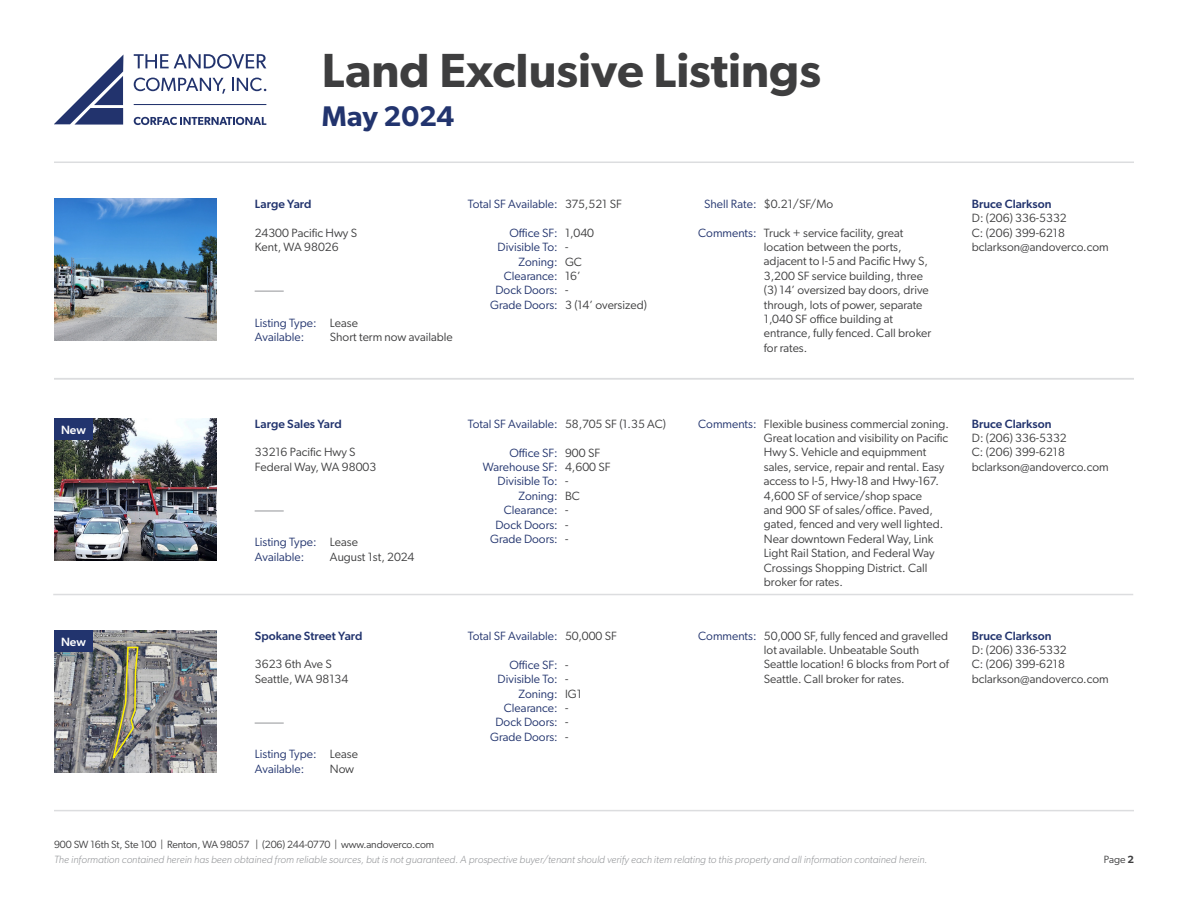
<style>
.page{position:relative;width:1188px;height:918px;background:#fff}
.page>*{position:absolute;margin:0;border:0;box-sizing:border-box;transform-origin:0 0}
.t1{font:600 48px "Gibson";color:#3e3e3f}
.t2{font:600 28.5px "Gibson";color:#22346e}
.t3{font:12px/14.4px "Gibson";color:#3e3e3f}
.t4{font:12px "Gibson";color:#22346e}
.t5{font:500 12px "Gibson";color:#22346e}
.t6{font:500 12px "Gibson";letter-spacing:-.005em;color:#fff}
.t7{font:italic 300 10.5px "Gibson";color:#939598}
.t8{font:10.5px "Gibson";letter-spacing:-.01em;color:#3e3e3f}
.s1{font-weight:600}
</style>
<div class="page">
<svg style="left:54px;top:55px;width:69px;height:70px"></svg>
<svg style="left:134px;top:54px;width:132px;height:15px"></svg>
<hr style="left:134px;top:104px;width:132px;height:1px;background:#22336d">
<svg style="left:134px;top:117px;width:132px;height:8px"></svg>
<svg style="left:134px;top:78px;width:91px;height:16px"></svg>
<svg style="left:232px;top:78px;width:34px;height:13px"></svg>
<hr style="left:54px;top:162px;width:1080px;height:1px;background:#dcdddf">
<hr style="left:54px;top:810px;width:1080px;height:1px;background:#dcdddf">
<hr style="left:54px;top:378px;width:1080px;height:1px;background:#dcdddf">
<img style="left:55px;top:198px;width:162px;height:143px">
<svg style="left:255px;top:291px;width:29px;height:1px"></svg>
<img style="left:55px;top:418px;width:162px;height:143px">
<svg style="left:255px;top:511px;width:29px;height:1px"></svg>
<hr style="left:53px;top:594px;width:1080px;height:1px;background:#dcdddf">
<div style="left:54px;top:418px;width:39px;height:22px;background:#22346e"></div>
<img style="left:55px;top:630px;width:162px;height:143px">
<svg style="left:255px;top:723px;width:29px;height:1px"></svg>
<img style="left:110px;top:646px;width:29px;height:120px">
<div style="left:54px;top:630px;width:39px;height:22px;background:#22346e"></div>
<p class="t6" style="left:61px;top:422px;width:26px">New</p>
<p class="t6" style="left:61px;top:634px;width:26px">New</p>
<h1 class="t1" style="left:322px;top:42px;width:501px">Land Exclusive Listings</h1>
<h2 class="t2" style="left:322px;top:100px;width:134px">May 2024</h2>
<p class="t5" style="left:255px;top:196px;width:58px">Large Yard</p>
<p class="t3" style="left:255px;top:225px;width:104px">24300 Pacific Hwy S</p>
<p class="t3" style="left:255px;top:239px;width:85px">Kent, WA 98026</p>
<p class="t4" style="left:255px;top:315px;width:63px">Listing Type:</p>
<p class="t4" style="left:255px;top:330px;width:51px">Available:</p>
<p class="t3" style="left:330px;top:315px;width:30px">Lease</p>
<p class="t3" style="left:330px;top:329px;width:124px">Short term now available</p>
<p class="t4" style="left:468px;top:197px;width:91px">Total SF Available:</p>
<p class="t4" style="left:509px;top:225px;width:50px">Office SF:</p>
<p class="t4" style="left:498px;top:240px;width:62px">Divisible To:</p>
<p class="t4" style="left:519px;top:254px;width:41px">Zoning:</p>
<p class="t4" style="left:504px;top:269px;width:55px">Clearance:</p>
<p class="t4" style="left:495px;top:283px;width:64px">Dock Doors:</p>
<p class="t4" style="left:490px;top:297px;width:69px">Grade Doors:</p>
<p class="t3" style="left:565px;top:196px;width:58px">375,521 SF</p>
<p class="t3" style="left:565px;top:225px;width:31px">1,040</p>
<p class="t3" style="left:565px;top:240px;width:5px">-</p>
<p class="t3" style="left:565px;top:254px;width:18px">GC</p>
<p class="t3" style="left:565px;top:268px;width:17px">16’</p>
<p class="t3" style="left:565px;top:283px;width:5px">-</p>
<p class="t3" style="left:565px;top:297px;width:83px">3 (14’ oversized)</p>
<p class="t4" style="left:704px;top:196px;width:54px">Shell Rate:</p>
<p class="t4" style="left:698px;top:225px;width:60px">Comments:</p>
<p class="t3" style="left:764px;top:196px;width:71px">$0.21/SF/Mo</p>
<p class="t3" style="left:764px;top:225px;width:169px">Truck + service facility, great location between the ports, adjacent to I-5 and Pacific Hwy S,<br>3,200 SF service building, three (3) 14’ oversized bay doors, drive through, lots of power, separate<br>1,040 SF office building at entrance, fully fenced. Call broker for rates.</p>
<p class="t5" style="left:972px;top:196px;width:81px">Bruce Clarkson</p>
<p class="t3" style="left:972px;top:211px;width:96px">D: (206) 336-5332</p>
<p class="t3" style="left:972px;top:225px;width:95px">C: (206) 399-6218</p>
<p class="t3" style="left:972px;top:239px;width:138px">bclarkson@andoverco.com</p>
<p class="t5" style="left:255px;top:416px;width:88px">Large Sales Yard</p>
<p class="t3" style="left:255px;top:445px;width:102px">33216 Pacific Hwy S</p>
<p class="t3" style="left:255px;top:459px;width:123px">Federal Way, WA 98003</p>
<p class="t4" style="left:255px;top:535px;width:63px">Listing Type:</p>
<p class="t4" style="left:255px;top:549px;width:51px">Available:</p>
<p class="t3" style="left:330px;top:535px;width:30px">Lease</p>
<p class="t3" style="left:330px;top:549px;width:86px">August 1st, 2024</p>
<p class="t5" style="left:255px;top:628px;width:109px">Spokane Street Yard</p>
<p class="t3" style="left:255px;top:657px;width:78px">3623 6th Ave S</p>
<p class="t3" style="left:255px;top:671px;width:95px">Seattle, WA 98134</p>
<p class="t4" style="left:255px;top:747px;width:63px">Listing Type:</p>
<p class="t4" style="left:255px;top:762px;width:51px">Available:</p>
<p class="t3" style="left:330px;top:747px;width:30px">Lease</p>
<p class="t3" style="left:330px;top:761px;width:26px">Now</p>
<p class="t4" style="left:468px;top:416px;width:91px">Total SF Available:</p>
<p class="t4" style="left:509px;top:445px;width:50px">Office SF:</p>
<p class="t4" style="left:483px;top:460px;width:76px">Warehouse SF:</p>
<p class="t4" style="left:498px;top:474px;width:62px">Divisible To:</p>
<p class="t4" style="left:519px;top:488px;width:41px">Zoning:</p>
<p class="t4" style="left:504px;top:503px;width:55px">Clearance:</p>
<p class="t4" style="left:495px;top:517px;width:64px">Dock Doors:</p>
<p class="t4" style="left:490px;top:532px;width:69px">Grade Doors:</p>
<p class="t3" style="left:565px;top:416px;width:102px">58,705 SF (1.35 AC)</p>
<p class="t3" style="left:565px;top:445px;width:37px">900 SF</p>
<p class="t3" style="left:565px;top:460px;width:47px">4,600 SF</p>
<p class="t3" style="left:565px;top:474px;width:5px">-</p>
<p class="t3" style="left:565px;top:488px;width:16px">BC</p>
<p class="t3" style="left:565px;top:503px;width:5px">-</p>
<p class="t3" style="left:565px;top:517px;width:5px">-</p>
<p class="t3" style="left:565px;top:532px;width:5px">-</p>
<p class="t4" style="left:468px;top:629px;width:91px">Total SF Available:</p>
<p class="t4" style="left:509px;top:657px;width:50px">Office SF:</p>
<p class="t4" style="left:498px;top:672px;width:62px">Divisible To:</p>
<p class="t4" style="left:519px;top:686px;width:41px">Zoning:</p>
<p class="t4" style="left:504px;top:701px;width:55px">Clearance:</p>
<p class="t4" style="left:495px;top:715px;width:64px">Dock Doors:</p>
<p class="t4" style="left:490px;top:729px;width:69px">Grade Doors:</p>
<p class="t3" style="left:565px;top:628px;width:53px">50,000 SF</p>
<p class="t3" style="left:565px;top:657px;width:5px">-</p>
<p class="t3" style="left:565px;top:672px;width:5px">-</p>
<p class="t3" style="left:565px;top:686px;width:18px">IG1</p>
<p class="t3" style="left:565px;top:700px;width:5px">-</p>
<p class="t3" style="left:565px;top:715px;width:5px">-</p>
<p class="t3" style="left:565px;top:729px;width:5px">-</p>
<p class="t4" style="left:698px;top:416px;width:60px">Comments:</p>
<p class="t3" style="left:764px;top:416px;width:186px">Flexible business commercial zoning.<br>Great location and visibility on Pacific Hwy S. Vehicle and equipmment sales, service, repair and rental. Easy access to I-5, Hwy-18 and Hwy-167.<br>4,600 SF of service/shop space<br>and 900 SF of sales/office. Paved, gated, fenced and very well lighted.<br>Near downtown Federal Way, Link Light Rail Station, and Federal Way Crossings Shopping District. Call broker for rates.</p>
<p class="t5" style="left:972px;top:416px;width:81px">Bruce Clarkson</p>
<p class="t3" style="left:972px;top:430px;width:96px">D: (206) 336-5332</p>
<p class="t3" style="left:972px;top:445px;width:95px">C: (206) 399-6218</p>
<p class="t3" style="left:972px;top:459px;width:138px">bclarkson@andoverco.com</p>
<p class="t4" style="left:698px;top:628px;width:60px">Comments:</p>
<p class="t3" style="left:764px;top:628px;width:186px">50,000 SF, fully fenced and gravelled lot available. Unbeatable South Seattle location! 6 blocks from Port of Seattle. Call broker for rates.</p>
<p class="t5" style="left:972px;top:628px;width:81px">Bruce Clarkson</p>
<p class="t3" style="left:972px;top:643px;width:96px">D: (206) 336-5332</p>
<p class="t3" style="left:972px;top:657px;width:95px">C: (206) 399-6218</p>
<p class="t3" style="left:972px;top:671px;width:138px">bclarkson@andoverco.com</p>
<p class="t8" style="left:54px;top:838px;width:382px">900 SW 16th St, Ste 100 | Renton, WA 98057 | (206) 244-0770 | www.andoverco.com</p>
<p class="t7" style="left:54px;top:853px;width:875px">The information contained herein has been obtained from reliable sources, but is not guaranteed. A prospective buyer/tenant should verify each item relating to this property and all information contained herein.</p>
<p class="t8" style="left:1104px;top:853px;width:32px">Page <span class="s1">2</span></p>
</div>
